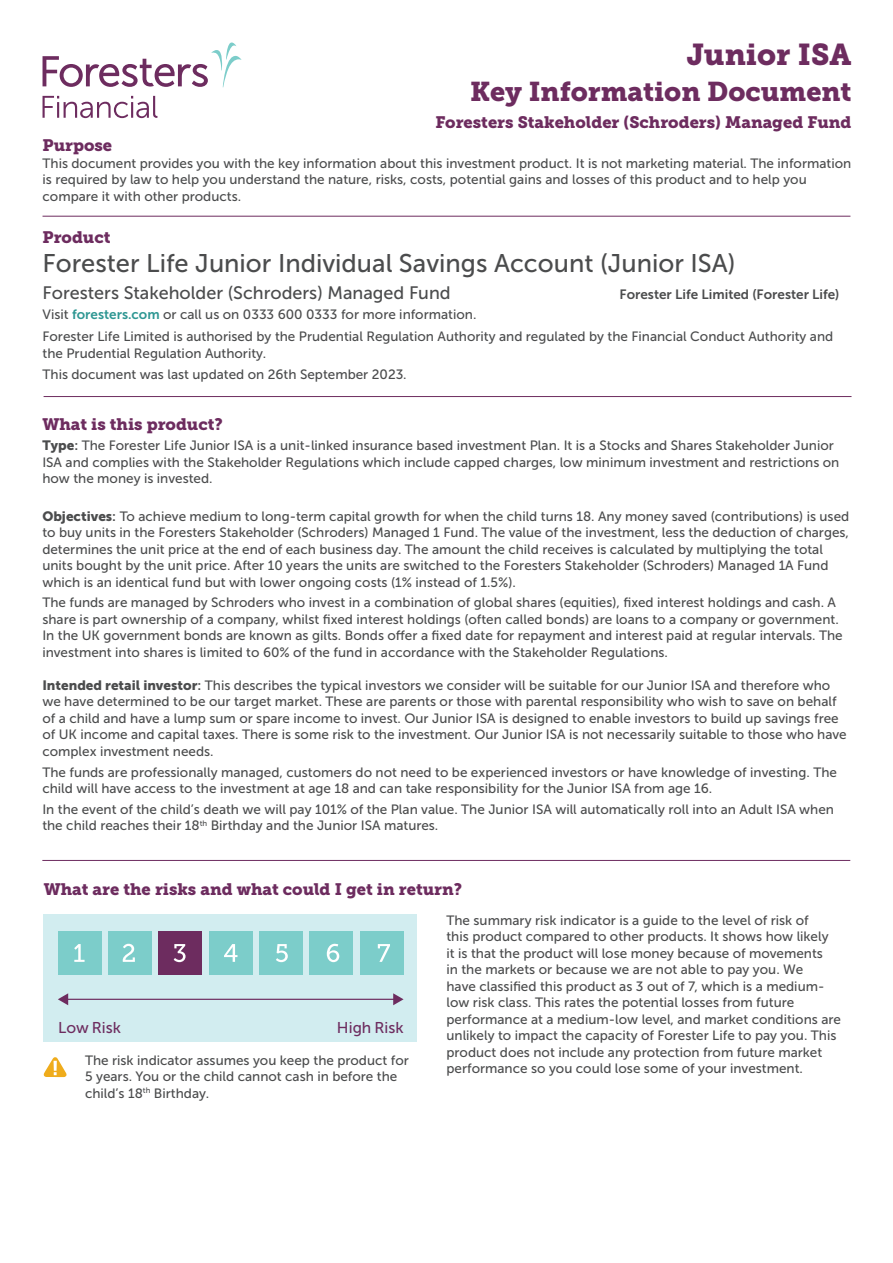
<style>
.page{position:relative;width:893px;height:1263px;background:#fff}
.page>*{position:absolute;margin:0;border:0;box-sizing:border-box;transform-origin:0 0}
.t1{font:30px "Museo Slab 900";color:#6d2c5f}
.t2{font:27px "Museo Slab 900";color:#6d2c5f}
.t3{font:25.5px "Museo Sans 500";color:#4b4c4d}
.t4{font:18px "Museo Sans 500";color:#4b4c4d}
.t5{font:16.5px "Museo Slab 900";color:#6d2c5f}
.t6{font:15.6px "Museo Sans 500";color:#6d2c5f}
.t7{font:13.5px/16.5px "Museo Sans 500";color:#4b4c4d}
.t8{font:13.5px "Museo Sans 700";color:#4b4c4d}
.s1{font-family:"Museo Sans 700";color:#2f9793}
.s2{font-family:"Museo Sans 900"}
.s3{font-family:"Museo Sans 700"}
</style>
<div class="page">
<div style="left:43px;top:914px;width:374px;height:128px;background:#d2edf0"></div>
<div style="left:58px;top:931px;width:43px;height:43px;background:#7ccdca"></div>
<div style="left:108px;top:931px;width:44px;height:43px;background:#7ccdca"></div>
<div style="left:159px;top:931px;width:43px;height:43px;background:#6d2c5f"></div>
<div style="left:209px;top:931px;width:43px;height:43px;background:#7ccdca"></div>
<div style="left:259px;top:931px;width:44px;height:43px;background:#7ccdca"></div>
<div style="left:310px;top:931px;width:43px;height:43px;background:#7ccdca"></div>
<div style="left:360px;top:931px;width:44px;height:43px;background:#7ccdca"></div>
<hr style="left:66px;top:999px;width:329px;height:1px;background:#6d2c5f">
<svg style="left:58px;top:993px;width:10px;height:12px"></svg>
<svg style="left:393px;top:993px;width:11px;height:12px"></svg>
<svg style="left:74px;top:944px;width:11px;height:18px"></svg>
<svg style="left:123px;top:944px;width:12px;height:18px"></svg>
<svg style="left:174px;top:944px;width:12px;height:18px"></svg>
<svg style="left:224px;top:944px;width:13px;height:18px"></svg>
<svg style="left:276px;top:944px;width:12px;height:18px"></svg>
<svg style="left:327px;top:944px;width:12px;height:18px"></svg>
<svg style="left:378px;top:944px;width:12px;height:18px"></svg>
<hr style="left:44px;top:396px;width:807px;height:1px;background:#6d2c5f">
<hr style="left:42px;top:860px;width:808px;height:1px;background:#6d2c5f">
<svg style="left:43px;top:1057px;width:24px;height:20px"></svg>
<hr style="left:43px;top:216px;width:807px;height:1px;background:#6d2c5f">
<svg style="left:43px;top:43px;width:199px;height:44px"></svg>
<svg style="left:43px;top:96px;width:114px;height:22px"></svg>
<p class="t1" style="left:687px;top:37px;width:166px">Junior ISA</p>
<p class="t2" style="left:470px;top:76px;width:383px">Key Information Document</p>
<p class="t5" style="left:436px;top:113px;width:417px">Foresters Stakeholder (Schroders) Managed Fund</p>
<p class="t5" style="left:43px;top:136px;width:71px">Purpose</p>
<p class="t7" style="left:43px;top:155px;width:810px">This document provides you with the key information about this investment product. It is not marketing material. The information is required by law to help you understand the nature, risks, costs, potential gains and losses of this product and to help you compare it with other products.</p>
<p class="t5" style="left:43px;top:228px;width:69px">Product</p>
<p class="t3" style="left:43px;top:249px;width:695px">Forester Life Junior Individual Savings Account (Junior ISA)</p>
<p class="t4" style="left:43px;top:283px;width:410px">Foresters Stakeholder (Schroders) Managed Fund</p>
<p class="t8" style="left:620px;top:286px;width:221px">Forester Life Limited (Forester Life)</p>
<p class="t7" style="left:43px;top:307px;width:435px">Visit <span class="s1">foresters.com</span> or call us on 0333 600 0333 for more information.</p>
<p class="t7" style="left:43px;top:328px;width:792px">Forester Life Limited is authorised by the Prudential Regulation Authority and regulated by the Financial Conduct Authority and the Prudential Regulation Authority.</p>
<p class="t7" style="left:43px;top:366px;width:366px">This document was last updated on 26th September 2023.</p>
<p class="t5" style="left:42px;top:414px;width:182px">What is this product?</p>
<p class="t7" style="left:42px;top:437px;width:799px"><span class="s2">Type</span><span class="s3">:</span> The Forester Life Junior ISA is a unit-linked insurance based investment Plan. It is a Stocks and Shares Stakeholder Junior<br>ISA and complies with the Stakeholder Regulations which include capped charges, low minimum investment and restrictions on how the money is invested.</p>
<p class="t7" style="left:42px;top:508px;width:808px"><span class="s2">Objectives</span><span class="s3">:</span> To achieve medium to long-term capital growth for when the child turns 18. Any money saved (contributions) is used to buy units in the Foresters Stakeholder (Schroders) Managed 1 Fund. The value of the investment, less the deduction of charges, determines the unit price at the end of each business day. The amount the child receives is calculated by multiplying the total units bought by the unit price. After 10 years the units are switched to the Foresters Stakeholder (Schroders) Managed 1A Fund which is an identical fund but with lower ongoing costs (1% instead of 1.5%).</p>
<p class="t7" style="left:42px;top:594px;width:802px">The funds are managed by Schroders who invest in a combination of global shares (equities), fixed interest holdings and cash. A share is part ownership of a company, whilst fixed interest holdings (often called bonds) are loans to a company or government.<br>In the UK government bonds are known as gilts. Bonds offer a fixed date for repayment and interest paid at regular intervals. The investment into shares is limited to 60% of the fund in accordance with the Stakeholder Regulations.</p>
<p class="t7" style="left:42px;top:677px;width:806px"><span class="s2">Intended retail investor</span><span class="s3">:</span> This describes the typical investors we consider will be suitable for our Junior ISA and therefore who we have determined to be our target market. These are parents or those with parental responsibility who wish to save on behalf of a child and have a lump sum or spare income to invest. Our Junior ISA is designed to enable investors to build up savings free of UK income and capital taxes. There is some risk to the investment. Our Junior ISA is not necessarily suitable to those who have complex investment needs.</p>
<p class="t7" style="left:42px;top:764px;width:796px">The funds are professionally managed, customers do not need to be experienced investors or have knowledge of investing. The child will have access to the investment at age 18 and can take responsibility for the Junior ISA from age 16.</p>
<p class="t7" style="left:42px;top:801px;width:793px">In the event of the child’s death we will pay 101% of the Plan value. The Junior ISA will automatically roll into an Adult ISA when the child reaches their 18<sup>th</sup> Birthday and the Junior ISA matures.</p>
<p class="t5" style="left:44px;top:879px;width:420px">What are the risks and what could I get in return?</p>
<p class="t6" style="left:58px;top:1019px;width:64px">Low Risk</p>
<p class="t6" style="left:337px;top:1019px;width:68px">High Risk</p>
<p class="t7" style="left:85px;top:1052px;width:325px">The risk indicator assumes you keep the product for<br>5 years. You or the child cannot cash in before the child’s 18<sup>th</sup> Birthday.</p>
<p class="t7" style="left:446px;top:912px;width:396px">The summary risk indicator is a guide to the level of risk of<br>this product compared to other products. It shows how likely<br>it is that the product will lose money because of movements<br>in the markets or because we are not able to pay you. We<br>have classified this product as 3 out of 7, which is a medium&shy;low risk class. This rates the potential losses from future performance at a medium-low level, and market conditions are unlikely to impact the capacity of Forester Life to pay you. This product does not include any protection from future market performance so you could lose some of your investment.</p>
</div>
